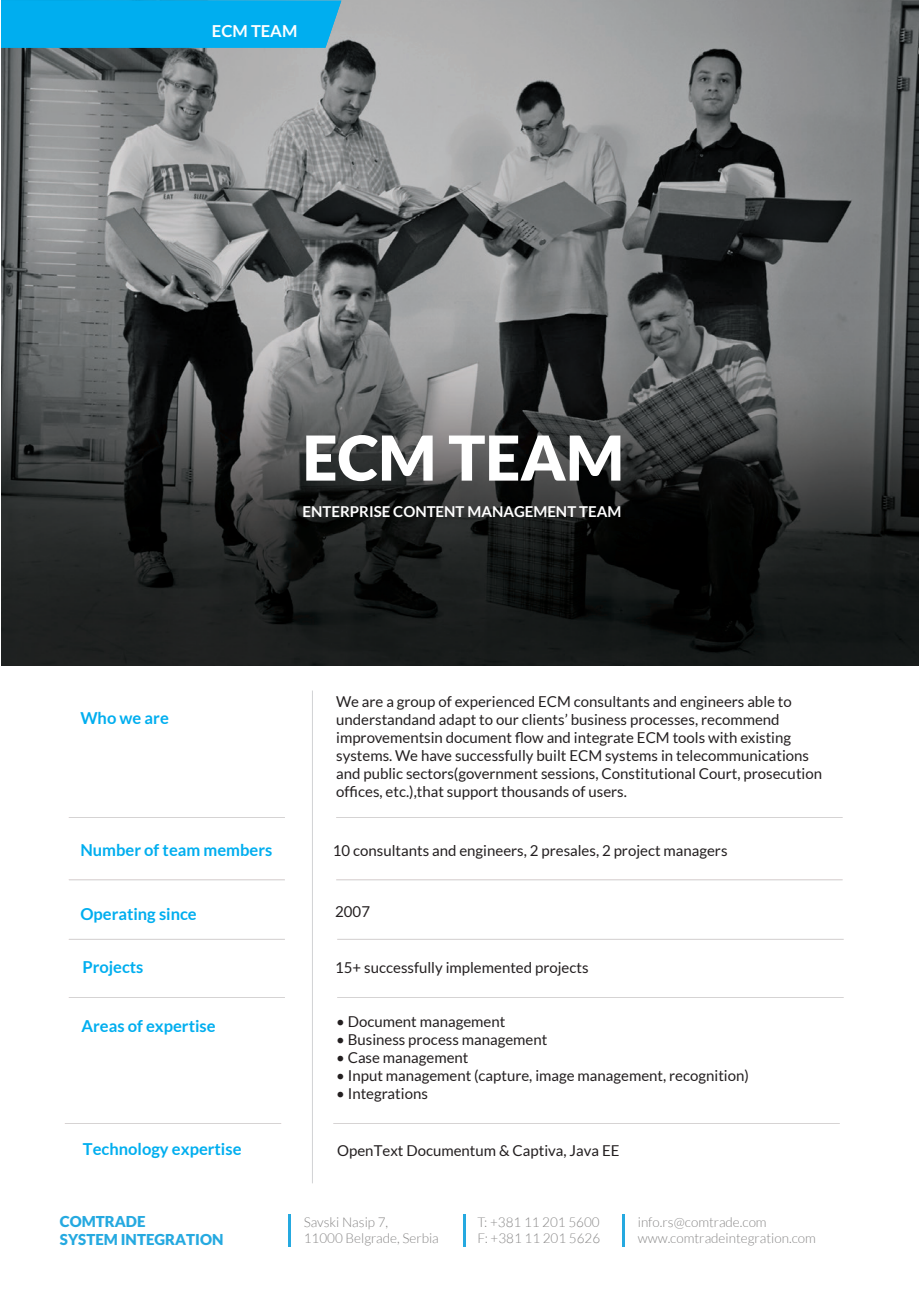
<style>
.page{position:relative;width:919px;height:1289px;background:#fff}
.page>*{position:absolute;margin:0;border:0;box-sizing:border-box;transform-origin:0 0}
.t1{font:900 61.8px "Lato";color:#fff}
.t2{font:700 16.5px "Lato";color:#00aeef}
.t3{font:700 16.5px "Lato";color:#fff}
.t4{font:15px/18px "Lato";color:#231f20}
.t5{font:700 15px "Lato";color:#fff}
.t6{font:900 15px/18px "Lato";color:#25a9e0}
.t7{font:300 13.5px/16.2px "Lato";color:#888787}
</style>
<div class="page">
<img style="left:1px;top:0;width:917px;height:665px">
<hr style="left:69px;top:817px;width:216px;height:1px;background:#8e8d8d">
<hr style="left:69px;top:879px;width:216px;height:1px;background:#8e8d8d">
<hr style="left:69px;top:938px;width:216px;height:1px;background:#8e8d8d">
<hr style="left:69px;top:997px;width:216px;height:1px;background:#8e8d8d">
<hr style="left:312px;top:690px;width:1px;height:493px;background:#d1d2d4">
<hr style="left:336px;top:879px;width:506px;height:1px;background:#8e8d8d">
<hr style="left:336px;top:817px;width:506px;height:1px;background:#8e8d8d">
<hr style="left:337px;top:938px;width:506px;height:1px;background:#8e8d8d">
<hr style="left:337px;top:997px;width:506px;height:1px;background:#8e8d8d">
<hr style="left:65px;top:1123px;width:216px;height:1px;background:#8e8d8d">
<hr style="left:333px;top:1123px;width:506px;height:1px;background:#8e8d8d">
<div style="left:1px;top:0;width:340px;height:48px;background:#00aeef"></div>
<hr style="left:288px;top:1214px;width:3px;height:32px;background:#25a9e0">
<hr style="left:463px;top:1214px;width:3px;height:32px;background:#25a9e0">
<hr style="left:622px;top:1214px;width:3px;height:32px;background:#25a9e0">
<p class="t3" style="left:212px;top:22px;width:90px">HCM TEAM</p>
<p class="t3" style="left:212px;top:22px;width:87px">ECM TEAM</p>
<h1 class="t1" style="left:302px;top:422px;width:323px">ECM TEAM</h1>
<p class="t5" style="left:302px;top:503px;width:320px">ENTERPRISE CONTENT MANAGEMENT TEAM</p>
<p class="t2" style="left:80px;top:708px;width:90px">Who we are</p>
<p class="t4" style="left:336px;top:692px;width:487px">We are a group of experienced ECM consultants and engineers able to understandand adapt to our clients’ business processes, recommend improvementsin document flow and integrate ECM tools with existing systems. We have successfully built ECM systems in telecommunications and public sectors(government sessions, Constitutional Court, prosecution offices, etc.),that support thousands of users.</p>
<p class="t2" style="left:80px;top:840px;width:193px">Number of team members</p>
<p class="t4" style="left:333px;top:841px;width:396px">10 consultants and engineers, 2 presales, 2 project managers</p>
<p class="t2" style="left:80px;top:904px;width:118px">Operating since</p>
<p class="t2" style="left:82px;top:957px;width:63px">Projects</p>
<p class="t4" style="left:335px;top:902px;width:36px">2007</p>
<p class="t4" style="left:335px;top:958px;width:255px">15+ successfully implemented projects</p>
<p class="t2" style="left:81px;top:1016px;width:136px">Areas of expertise</p>
<p class="t4" style="left:336px;top:1012px;width:171px">• Document management</p>
<p class="t4" style="left:336px;top:1030px;width:213px">• Business process management</p>
<p class="t4" style="left:336px;top:1048px;width:134px">• Case management</p>
<p class="t4" style="left:336px;top:1066px;width:414px">• Input management (capture, image management, recognition)</p>
<p class="t4" style="left:336px;top:1084px;width:93px">• Integrations</p>
<p class="t2" style="left:83px;top:1139px;width:160px">Technology expertise</p>
<p class="t4" style="left:337px;top:1141px;width:284px">OpenText Documentum &amp; Captiva, Java EE</p>
<p class="t6" style="left:60px;top:1211px;width:165px">COMTRADE<br>SYSTEM INTEGRATION</p>
<p class="t7" style="left:304px;top:1213px;width:136px">Savski Nasip 7,<br>11000 Belgrade, Serbia</p>
<p class="t7" style="left:477px;top:1213px;width:124px">T: +381 11 201 5600<br>F: +381 11 201 5626</p>
<p class="t7" style="left:637px;top:1213px;width:180px">info.rs@comtrade.com www.comtradeintegration.com</p>
</div>
